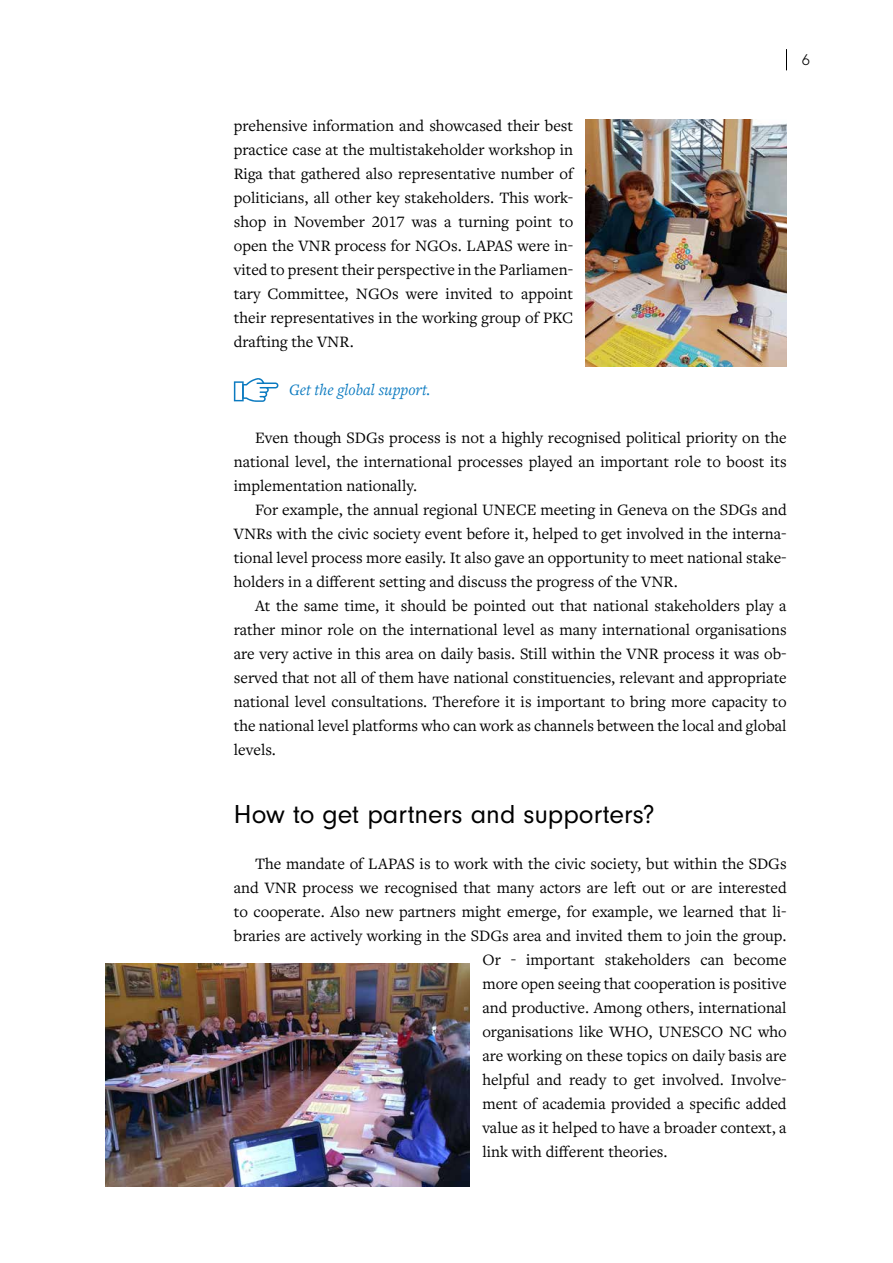
<style>
.page{position:relative;width:893px;height:1263px;background:#fff}
.page>*{position:absolute;margin:0;border:0;box-sizing:border-box;transform-origin:0 0}
.t1{font:27px "Neuzeit Gro";color:#000}
.t2{font:16.5px/24px "Freight Text Pro";color:#000;text-align:justify}
.t3{font:italic 16.5px "Freight Text Pro";color:#0b7ac0}
.t4{font:300 16.5px "Neuzeit Gro";color:#000}
</style>
<div class="page">
<svg style="left:786px;top:49px;width:1px;height:21px"></svg>
<svg style="left:234px;top:378px;width:44px;height:24px"></svg>
<img style="left:586px;top:119px;width:201px;height:247px">
<img style="left:105px;top:963px;width:365px;height:223px">
<p class="t4" style="left:802px;top:51px;width:10px">6</p>
<p class="t2" style="left:234px;top:113px;width:341px">prehensive information and showcased their best practice case at the multistakeholder workshop in Riga that gathered also representative number of politicians, all other key stakeholders. This work&shy;shop in November 2017 was a turning point to open the VNR process for NGOs. LAPAS were in&shy;vited to present their perspective in the Parliamen&shy;tary Committee, NGOs were invited to appoint their representatives in the working group of PKC drafting the VNR.</p>
<p class="t3" style="left:289px;top:379px;width:143px">Get the global support.</p>
<p class="t2" style="left:234px;top:425px;width:554px;text-indent:21px">Even though SDGs process is not a highly recognised political priority on the national level, the international processes played an important role to boost its implementation nationally.</p>
<p class="t2" style="left:234px;top:497px;width:554px;text-indent:21px">For example, the annual regional UNECE meeting in Geneva on the SDGs and VNRs with the civic society event before it, helped to get involved in the interna&shy;tional level process more easily. It also gave an opportunity to meet national stake&shy;holders in a different setting and discuss the progress of the VNR.</p>
<p class="t2" style="left:234px;top:593px;width:554px;text-indent:21px">At the same time, it should be pointed out that national stakeholders play a rather minor role on the international level as many international organisations are very active in this area on daily basis. Still within the VNR process it was ob&shy;served that not all of them have national constituencies, relevant and appropriate national level consultations. Therefore it is important to bring more capacity to the national level platforms who can work as channels between the local and global levels.</p>
<h1 class="t1" style="left:234px;top:800px;width:422px">How to get partners and supporters?</h1>
<p class="t2" style="left:255px;top:851px;width:533px">The mandate of LAPAS is to work with the civic society, but within the SDGs</p>
<p class="t2" style="left:234px;top:875px;width:554px">and VNR process we recognised that many actors are left out or are interested</p>
<p class="t2" style="left:234px;top:899px;width:554px">to cooperate. Also new partners might emerge, for example, we learned that li-</p>
<p class="t2" style="left:234px;top:923px;width:554px">braries are actively working in the SDGs area and invited them to join the group.</p>
<p class="t2" style="left:482px;top:947px;width:306px">Or - important stakeholders can become</p>
<p class="t2" style="left:482px;top:971px;width:306px">more open seeing that cooperation is positive</p>
<p class="t2" style="left:482px;top:995px;width:306px">and productive. Among others, international</p>
<p class="t2" style="left:482px;top:1019px;width:306px">organisations like WHO, UNESCO NC who</p>
<p class="t2" style="left:482px;top:1043px;width:306px">are working on these topics on daily basis are</p>
<p class="t2" style="left:482px;top:1067px;width:306px">helpful and ready to get involved. Involve-</p>
<p class="t2" style="left:482px;top:1091px;width:306px">ment of academia provided a specific added</p>
<p class="t2" style="left:482px;top:1115px;width:306px">value as it helped to have a broader context, a</p>
<p class="t2" style="left:482px;top:1139px;width:187px">link with different theories.</p>
</div>
